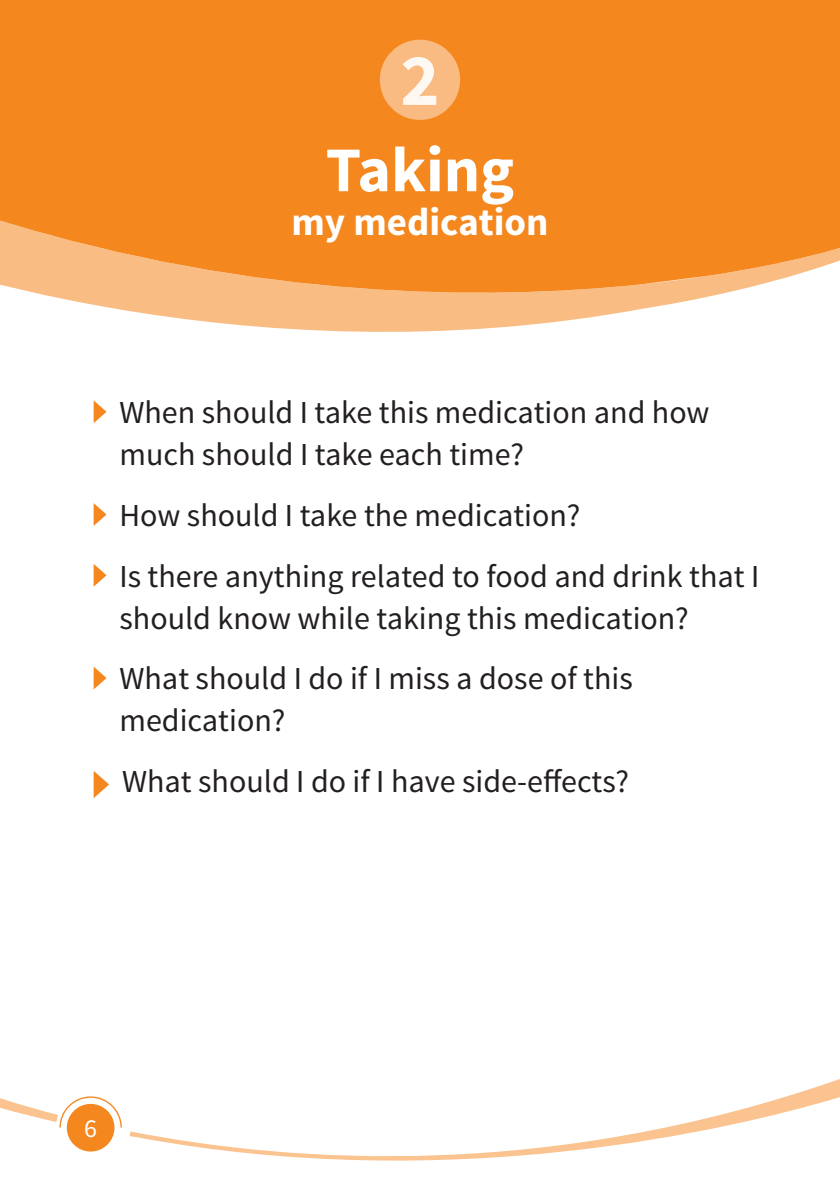
<style>
.page{position:relative;width:840px;height:1191px;background:#fff}
.page>*{position:absolute;margin:0;border:0;box-sizing:border-box;transform-origin:0 0}
.t1{font:700 74px "Source Sans Pro";color:#fff}
.t2{font:700 63.8px "Source Sans Pro";color:#fff}
.t3{font:700 39px "Source Sans Pro";color:#fff}
.Normal__Web{font:32px/42px "Source Sans Pro";color:#231f20}
.Normal__Web-2{font:26px "Source Sans Pro";color:#fff}
</style>
<div class="page">
<svg style="left:66px;top:1079px;width:773px;height:82px"></svg>
<svg style="left:0;top:1079px;width:122px;height:50px"></svg>
<svg style="left:94px;top:400px;width:12px;height:23px"></svg>
<svg style="left:94px;top:503px;width:12px;height:23px"></svg>
<svg style="left:94px;top:564px;width:12px;height:22px"></svg>
<svg style="left:94px;top:667px;width:12px;height:22px"></svg>
<svg style="left:94px;top:771px;width:15px;height:27px"></svg>
<div style="left:0;top:0;width:839px;height:179px;background:#f5871f"></div>
<svg style="left:0;top:179px;width:839px;height:153px;background:#f7a456"></svg>
<div style="left:379px;top:40px;width:81px;height:80px;background:#f9bb81;border-radius:50%"></div>
<h1 class="t1" style="left:400px;top:33px;width:41px">2</h1>
<p class="t2" style="left:325px;top:129px;width:190px">Taking</p>
<p class="t3" style="left:291px;top:197px;width:258px">my medication</p>
<p class="Normal__Web" style="left:119px;top:392px;width:591px">When should I take this medication and how much should I take each time?</p>
<p class="Normal__Web" style="left:119px;top:495px;width:462px">How should I take the medication?</p>
<p class="Normal__Web" style="left:119px;top:555px;width:641px">Is there anything related to food and drink that I should know while taking this medication?</p>
<p class="Normal__Web" style="left:119px;top:658px;width:514px">What should I do if I miss a dose of this medication?</p>
<p class="Normal__Web" style="left:122px;top:761px;width:508px">What should I do if I have side-effects?</p>
<p class="Normal__Web-2" style="left:84px;top:1112px;width:14px">6</p>
</div>
